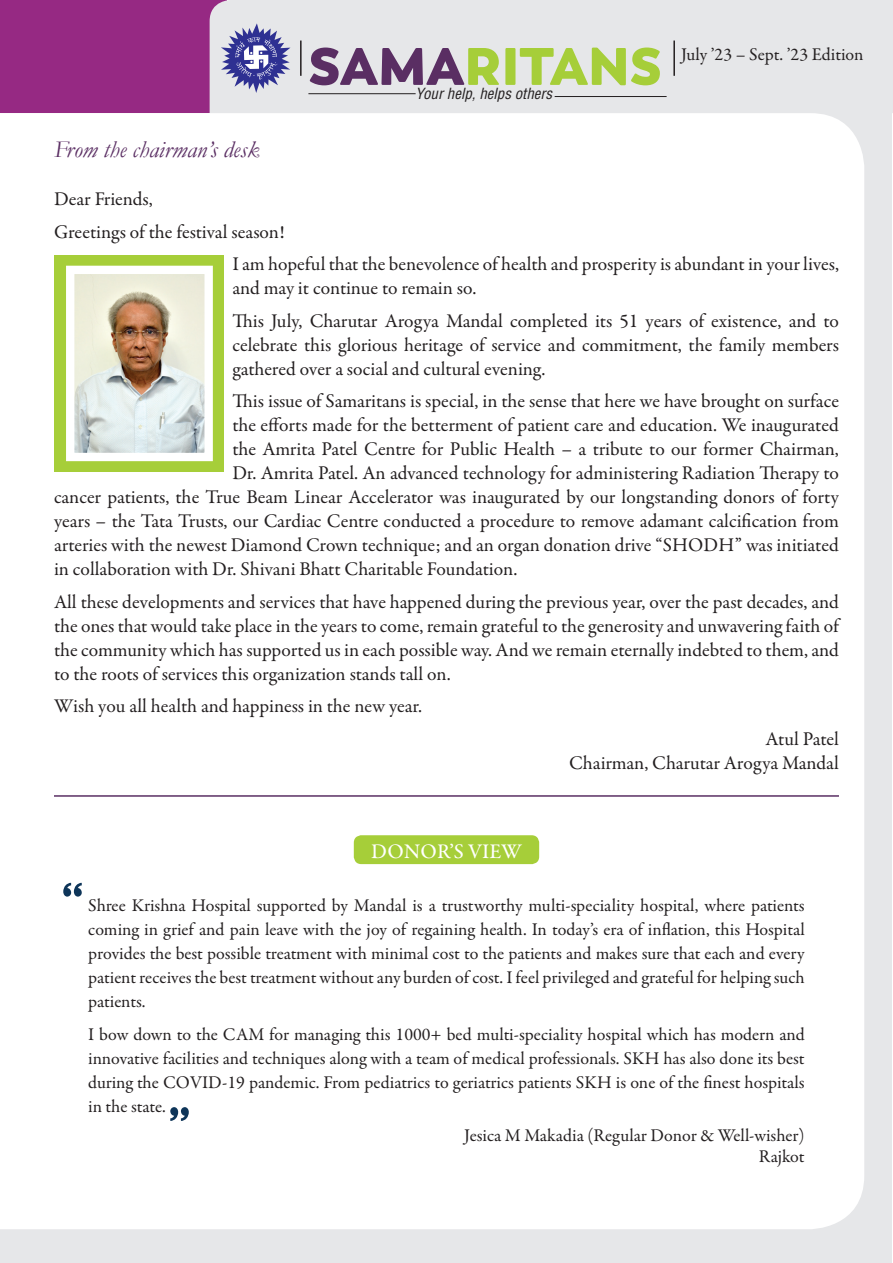
<style>
.page{position:relative;width:893px;height:1263px;background:#fff}
.page>*{position:absolute;margin:0;border:0;box-sizing:border-box;transform-origin:0 0}
.t1{font:800 52.5px "Boston";color:#a6ce39}
.t2{font:italic 24px "Garamond";color:#5a2e63}
.t3{font:500 21px "Garamond Premr Pro";letter-spacing:.01em;color:#fff}
.t4{font:19.5px/24px "Garamond Premr Pro";letter-spacing:-.005em;color:#231f20}
.t5{font:18px/24px "Garamond Premr Pro";color:#231f20;text-align:justify}
.t6{font:italic condensed 15px "Helvetica LT Std";color:#231f20}
.s1{color:#5a2e63}
</style>
<div class="page">
<div style="left:0;top:0;width:227px;height:113px;background:#962983"></div>
<div style="left:210px;top:0;width:683px;height:113px;background:#e6e7e9"></div>
<svg style="left:221px;top:23px;width:69px;height:70px;background:#9496c3"></svg>
<hr style="left:300px;top:41px;width:2px;height:35px;background:#231f20">
<hr style="left:673px;top:41px;width:2px;height:35px;background:#231f20">
<div style="left:1px;top:113px;width:891px;height:1150px;background:#e6e7e9"></div>
<div style="left:1px;top:113px;width:863px;height:1116px;background:#fff"></div>
<div style="left:354px;top:835px;width:185px;height:29px;background:#a6ce39;border-radius:8px"></div>
<hr style="left:54px;top:795px;width:785px;height:2px;background:#5a2e63">
<hr style="left:308px;top:93px;width:108px;height:1px;background:#231f20">
<hr style="left:555px;top:96px;width:112px;height:1px;background:#231f20">
<svg style="left:63px;top:883px;width:19px;height:14px"></svg>
<div style="left:54px;top:255px;width:170px;height:216px;background:#a6ce39"></div>
<img style="left:75px;top:275px;width:129px;height:177px">
<div style="left:66px;top:266px;width:147px;height:195px;border:8px solid #fff"></div>
<svg style="left:170px;top:1107px;width:19px;height:14px"></svg>
<h1 class="t1" style="left:308px;top:33px;width:355px"><span class="s1">SAMA</span>RITANS</h1>
<p class="t6" style="left:416px;top:85px;width:138px">Your help, helps others</p>
<p class="t5" style="left:681px;top:43px;width:184px">July ’23 – Sept. ’23 Edition</p>
<p class="t2" style="left:54px;top:133px;width:207px">From the chairman’s desk</p>
<p class="t4" style="left:54px;top:187px;width:100px">Dear Friends,</p>
<p class="t4" style="left:54px;top:220px;width:232px">Greetings of the festival season!</p>
<p class="t4" style="left:232px;top:252px;width:608px">I am hopeful that the benevolence of health and prosperity is abundant in your lives,</p>
<p class="t4" style="left:232px;top:272px;width:608px;line-height:32.5px">and may it continue to remain so.<br>This July, Charutar Arogya Mandal completed its 51 years of existence, and to</p>
<p class="t4" style="left:232px;top:333px;width:608px">celebrate this glorious heritage of service and commitment, the family members gathered over a social and cultural evening.</p>
<p class="t4" style="left:232px;top:389px;width:608px">This issue of Samaritans is special, in the sense that here we have brought on surface</p>
<p class="t4" style="left:232px;top:414px;width:608px">the efforts made for the betterment of patient care and education. We inaugurated</p>
<p class="t4" style="left:232px;top:438px;width:608px">the Amrita Patel Centre for Public Health – a tribute to our former Chairman,</p>
<p class="t4" style="left:232px;top:462px;width:608px">Dr. Amrita Patel. An advanced technology for administering Radiation Therapy to</p>
<p class="t4" style="left:54px;top:486px;width:786px">cancer patients, the True Beam Linear Accelerator was inaugurated by our longstanding donors of forty</p>
<p class="t4" style="left:54px;top:510px;width:786px">years – the Tata Trusts, our Cardiac Centre conducted a procedure to remove adamant calcification from</p>
<p class="t4" style="left:54px;top:534px;width:786px">arteries with the newest Diamond Crown technique; and an organ donation drive “SHODH” was initiated</p>
<p class="t4" style="left:54px;top:558px;width:465px">in collaboration with Dr. Shivani Bhatt Charitable Foundation.</p>
<p class="t4" style="left:54px;top:590px;width:786px;text-align:justify">All these developments and services that have happened during the previous year, over the past decades, and the ones that would take place in the years to come, remain grateful to the generosity and unwavering faith of the community which has supported us in each possible way. And we remain eternally indebted to them, and to the roots of services this organization stands tall on.</p>
<p class="t4" style="left:54px;top:695px;width:370px">Wish you all health and happiness in the new year.</p>
<p class="t4" style="left:569px;top:727px;width:271px;text-align:right">Atul Patel<br>Chairman, Charutar Arogya Mandal</p>
<p class="t3" style="left:371px;top:838px;width:152px">DONOR’S VIEW</p>
<p class="t5" style="left:88px;top:894px;width:718px">Shree Krishna Hospital supported by Mandal is a trustworthy multi-speciality hospital, where patients coming in grief and pain leave with the joy of regaining health. In today’s era of inflation, this Hospital provides the best possible treatment with minimal cost to the patients and makes sure that each and every patient receives the best treatment without any burden of cost. I feel privileged and grateful for helping such patients.</p>
<p class="t5" style="left:88px;top:1022px;width:718px">I bow down to the CAM for managing this 1000+ bed multi-speciality hospital which has modern and innovative facilities and techniques along with a team of medical professionals. SKH has also done its best during the COVID-19 pandemic. From pediatrics to geriatrics patients SKH is one of the finest hospitals in the state.</p>
<p class="t5" style="left:464px;top:1125px;width:342px;line-height:21px;text-align:right">Jesica M Makadia (Regular Donor &amp; Well-wisher)<br>Rajkot</p>
</div>
